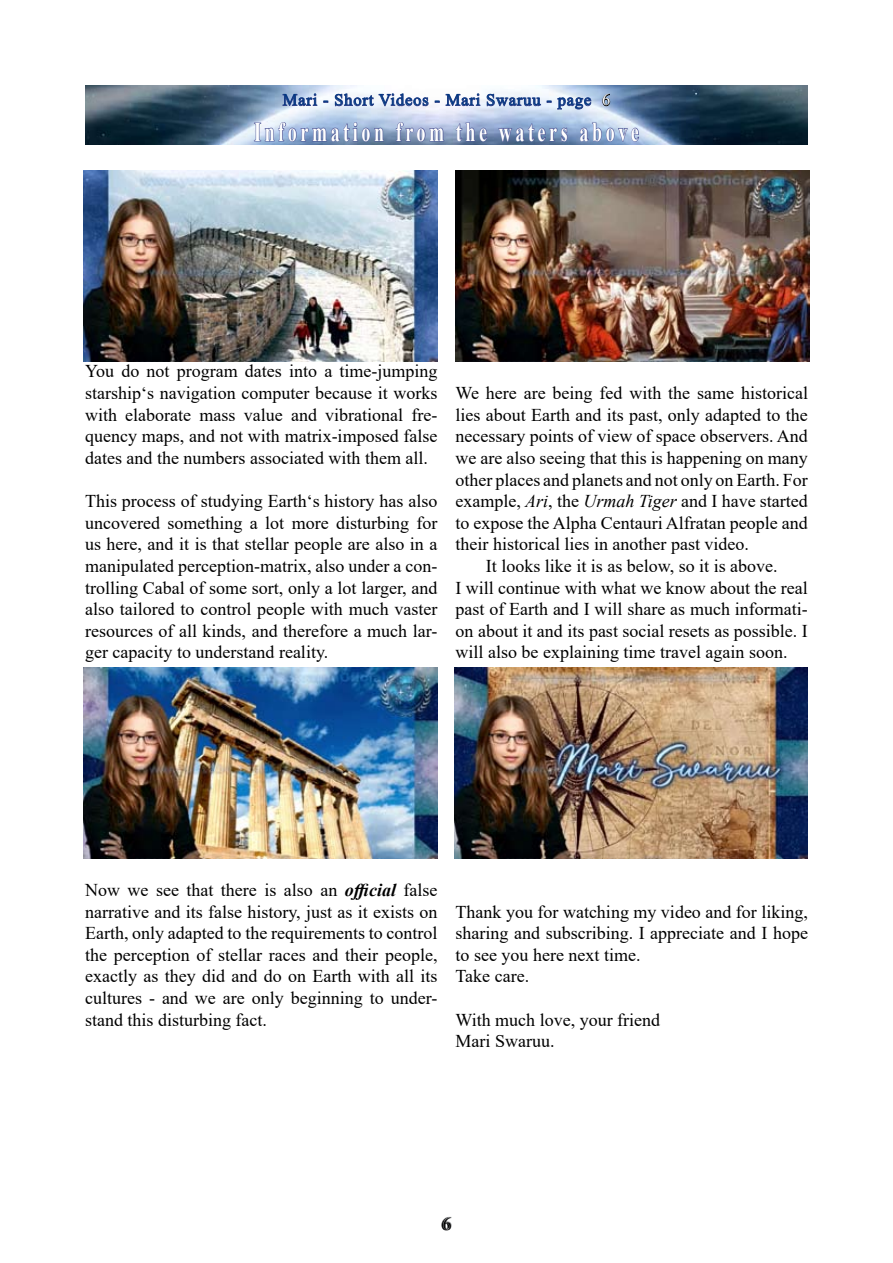
<style>
.page{position:relative;width:893px;height:1263px;background:#fff}
.page>*{position:absolute;margin:0;border:0;box-sizing:border-box;transform-origin:0 0}
.t1{font:700 27px "Times New Roman";letter-spacing:.2em;color:#fff;scale:.67 1}
.t2{font:18px/21.6px "Times New Roman";color:#000;text-align:justify}
.t3{font:16.5px "Times New Roman";letter-spacing:.05em;color:#003882}
.s1{color:#fff}
.s2{font-style:italic}
.s3{font-weight:700;font-style:italic}
</style>
<div class="page">
<img style="left:85px;top:85px;width:723px;height:60px">
<svg style="left:441px;top:1216px;width:11px;height:14px"></svg>
<svg style="left:282px;top:93px;width:36px;height:13px"></svg>
<svg style="left:335px;top:93px;width:94px;height:13px"></svg>
<svg style="left:445px;top:93px;width:96px;height:13px"></svg>
<svg style="left:557px;top:97px;width:35px;height:13px"></svg>
<svg style="left:602px;top:94px;width:8px;height:12px"></svg>
<svg style="left:254px;top:122px;width:130px;height:23px;background:#869bc3"></svg>
<svg style="left:396px;top:122px;width:48px;height:23px"></svg>
<svg style="left:455px;top:122px;width:33px;height:20px"></svg>
<svg style="left:498px;top:123px;width:70px;height:19px"></svg>
<svg style="left:579px;top:122px;width:60px;height:23px"></svg>
<img style="left:84px;top:170px;width:353px;height:191px">
<img style="left:84px;top:668px;width:353px;height:190px">
<img style="left:455px;top:170px;width:354px;height:191px">
<img style="left:454px;top:668px;width:354px;height:190px">
<p class="t3" style="left:283px;top:88px;width:329px">Mari - Short Videos - Mari Swaruu - page <span class="s1">6</span></p>
<h1 class="t1" style="left:254px;top:112px;width:576px">Information from the waters above</h1>
<p class="t2" style="left:85px;top:360px;width:354px">You do not program dates into a time-jumping starship‘s navigation computer because it works with elaborate mass value and vibrational fre&shy;quency maps, and not with matrix-imposed false dates and the numbers associated with them all.</p>
<p class="t2" style="left:85px;top:490px;width:354px">This process of studying Earth‘s history has also uncovered something a lot more disturbing for us here, and it is that stellar people are also in a manipulated perception-matrix, also under a con&shy;trolling Cabal of some sort, only a lot larger, and also tailored to control people with much vaster resources of all kinds, and therefore a much lar&shy;ger capacity to understand reality.</p>
<p class="t2" style="left:455px;top:382px;width:354px">We here are being fed with the same historical</p>
<p class="t2" style="left:455px;top:403px;width:354px">lies about Earth and its past, only adapted to the</p>
<p class="t2" style="left:455px;top:425px;width:354px">necessary points of view of space observers. And</p>
<p class="t2" style="left:455px;top:446px;width:354px">we are also seeing that this is happening on many</p>
<p class="t2" style="left:455px;top:468px;width:354px">other places and planets and not only on Earth. For</p>
<p class="t2" style="left:455px;top:490px;width:354px">example, <span class="s2">Ari</span>, the <span class="s2">Urmah Tiger</span> and I have started</p>
<p class="t2" style="left:455px;top:511px;width:354px">to expose the Alpha Centauri Alfratan people and</p>
<p class="t2" style="left:455px;top:533px;width:295px">their historical lies in another past video.</p>
<p class="t2" style="left:486px;top:554px;width:293px">It looks like it is as below, so it is above.</p>
<p class="t2" style="left:455px;top:576px;width:354px">I will continue with what we know about the real</p>
<p class="t2" style="left:455px;top:598px;width:354px">past of Earth and I will share as much informati-</p>
<p class="t2" style="left:455px;top:619px;width:354px">on about it and its past social resets as possible. I</p>
<p class="t2" style="left:455px;top:641px;width:333px">will also be explaining time travel again soon.</p>
<p class="t2" style="left:85px;top:878px;width:354px">Now we see that there is also an <span class="s3">official</span> false narrative and its false history, just as it exists on Earth, only adapted to the requirements to control the perception of stellar races and their people, exactly as they did and do on Earth with all its cultures - and we are only beginning to under&shy;stand this disturbing fact.</p>
<p class="t2" style="left:455px;top:900px;width:354px;text-align:left">Thank you for watching my video and for liking, sharing and subscribing. I appreciate and I hope to see you here next time.<br>Take care.</p>
<p class="t2" style="left:455px;top:1008px;width:206px">With much love, your friend<br>Mari Swaruu.</p>
<p class="t2" style="left:443px;top:1212px;width:10px">6</p>
</div>
